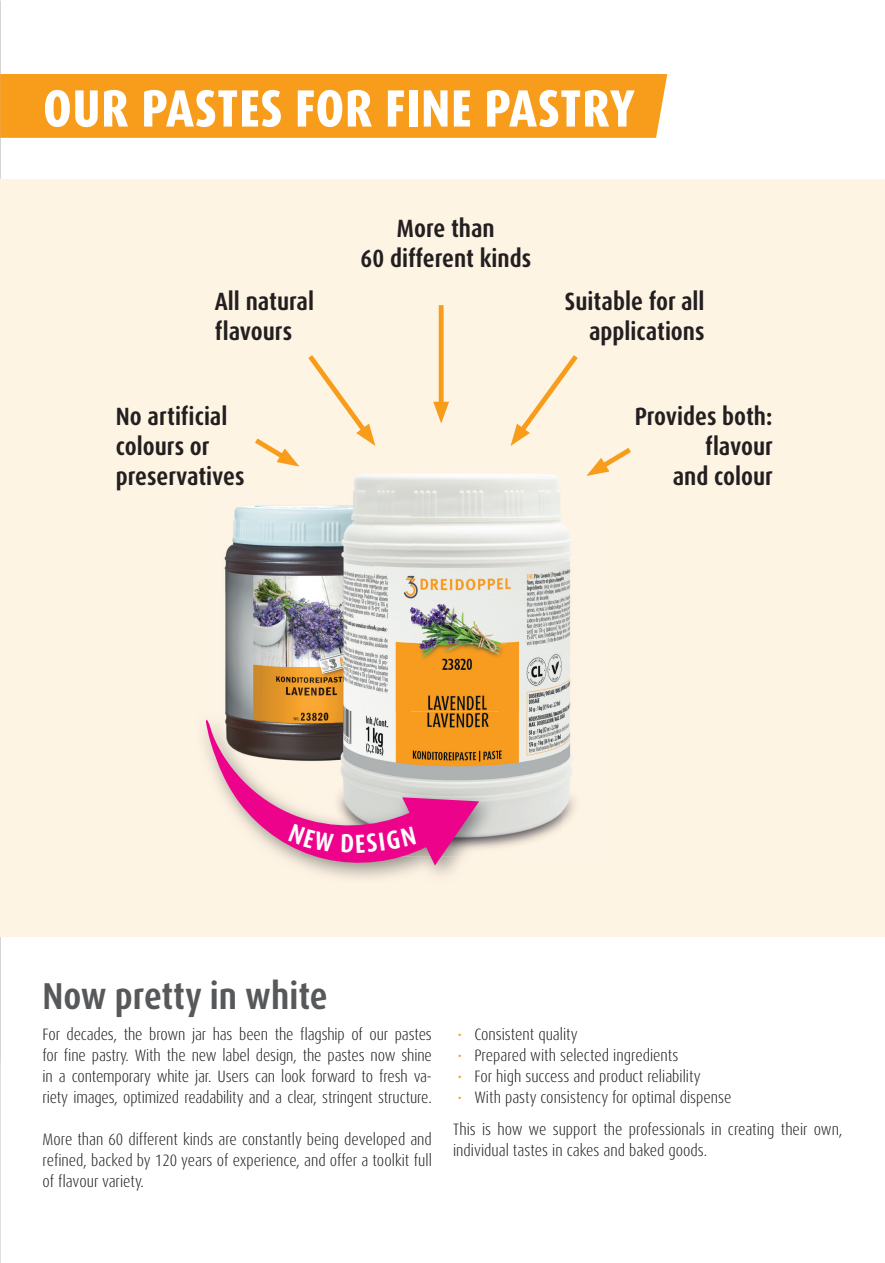
<style>
.page{position:relative;width:885px;height:1263px;background:#fff}
.page>*{position:absolute;margin:0;border:0;box-sizing:border-box;transform-origin:0 0}
.t1{font:800 condensed 52.5px "Dax Pro";letter-spacing:.01em;color:#fff}
.t2{font:700 condensed 37.5px "Dax Pro";color:#57585a}
.t3{font:700 condensed 25.05px/30px "Dax Pro";color:#231f20}
.t4{font:300 condensed 16.5px/21px "Dax Pro";color:#231f20;text-align:justify}
.s1{color:#f89c1c}
</style>
<div class="page">
<img style="left:0;top:0;width:1px;height:1263px">
<div style="left:0;top:74px;width:667px;height:64px;background:#f89c1c"></div>
<div style="left:0;top:180px;width:884px;height:756px;background:#fef4e4"></div>
<img style="left:224px;top:505px;width:186px;height:206px">
<div style="left:438px;top:305px;width:5px;height:105px;background:#f89c1c"></div>
<svg style="left:433px;top:402px;width:16px;height:22px"></svg>
<svg style="left:255px;top:355px;width:120px;height:112px"></svg>
<svg style="left:510px;top:355px;width:121px;height:116px"></svg>
<img style="left:301px;top:471px;width:309px;height:48px">
<img style="left:410px;top:519px;width:151px;height:192px">
<img style="left:561px;top:523px;width:14px;height:304px">
<img style="left:498px;top:711px;width:63px;height:136px">
<img style="left:586px;top:471px;width:23px;height:5px">
<img style="left:204px;top:711px;width:294px;height:167px">
<svg style="left:205px;top:719px;width:274px;height:148px"></svg>
<h1 class="t1" style="left:43px;top:74px;width:593px">OUR PASTES FOR FINE PASTRY</h1>
<h3 class="t3" style="left:215px;top:286px;width:101px">All natural flavours</h3>
<h3 class="t3" style="left:116px;top:402px;width:130px">No artificial colours or preservatives</h3>
<h3 class="t3" style="left:360px;top:213px;width:172px;text-align:center">More than<br>60 different kinds</h3>
<h3 class="t3" style="left:565px;top:286px;width:141px;text-align:right">Suitable for all applications</h3>
<h3 class="t3" style="left:634px;top:402px;width:140px;text-align:right">Provides both: flavour<br>and colour</h3>
<h2 class="t2" style="left:43px;top:971px;width:286px">Now pretty in white</h2>
<p class="t4" style="left:43px;top:1024px;width:391px">For decades, the brown jar has been the flagship of our pastes for fine pastry. With the new label design, the pastes now shine in a contemporary white jar. Users can look forward to fresh va&shy;riety images, optimized readability and a clear, stringent structure.</p>
<p class="t4" style="left:43px;top:1129px;width:391px">More than 60 different kinds are constantly being developed and refined, backed by 120 years of experience, and offer a toolkit full of flavour variety.</p>
<p class="t4" style="left:457px;top:1024px;width:122px"><span class="s1">•</span> Consistent quality</p>
<p class="t4" style="left:457px;top:1045px;width:222px"><span class="s1">•</span> Prepared with selected ingredients</p>
<p class="t4" style="left:457px;top:1066px;width:245px"><span class="s1">•</span> For high success and product reliability</p>
<p class="t4" style="left:453px;top:1082px;width:391px;line-height:31.5px"><span class="s1">•</span> With pasty consistency for optimal dispense<br>This is how we support the professionals in creating their own,</p>
<p class="t4" style="left:453px;top:1139px;width:255px">individual tastes in cakes and baked goods.</p>
</div>
